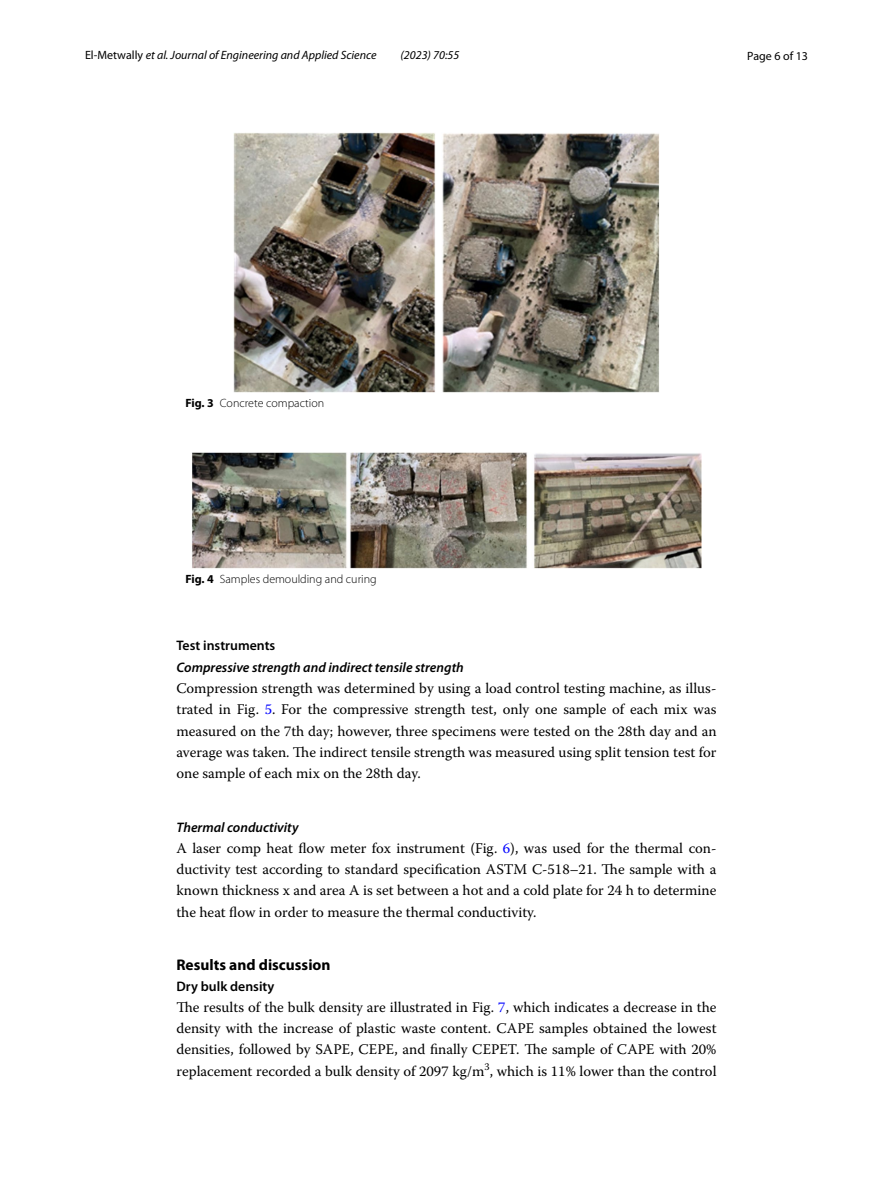
<style>
.page{position:relative;width:893px;height:1187px;background:#fff}
.page>*{position:absolute;margin:0;border:0;box-sizing:border-box;transform-origin:0 0}
.t1{font:700 15.45px "Myriad Pro";color:#000}
.t2{font:14.7px/21.3px "Warnock Pro";color:#000;text-align:justify}
.t3{font:italic 600 13.8px "Myriad Pro";color:#000}
.t4{font:600 13.8px "Myriad Pro";color:#000}
.t5{font:italic 12px "Myriad Pro";color:#000}
.t6{font:300 12px "Myriad Pro";color:#000}
.t7{font:12px "Myriad Pro";color:#000}
.s1{font-style:normal}
.s2{font-weight:700}
.s3{color:#00f}
</style>
<div class="page">
<img style="left:234px;top:133px;width:425px;height:259px">
<img style="left:192px;top:452px;width:510px;height:116px">
<p class="t5" style="left:85px;top:48px;width:293px"><span class="s1">El‑Metwally</span> et al. Journal of Engineering and Applied Science</p>
<p class="t5" style="left:401px;top:48px;width:60px">(2023) 70:55</p>
<p class="t7" style="left:747px;top:48px;width:62px">Page 6 of 13</p>
<p class="t6" style="left:185px;top:396px;width:140px"><span class="s2">Fig. 3</span> Concrete compaction</p>
<p class="t6" style="left:185px;top:572px;width:193px"><span class="s2">Fig. 4</span> Samples demoulding and curing</p>
<p class="t4" style="left:176px;top:636px;width:100px">Test instruments</p>
<p class="t3" style="left:176px;top:658px;width:289px">Compressive strength and indirect tensile strength</p>
<p class="t2" style="left:176px;top:677px;width:542px">Compression strength was determined by using a load control testing machine, as illus&shy;trated in Fig. <span class="s3">5</span>. For the compressive strength test, only one sample of each mix was measured on the 7th day; however, three specimens were tested on the 28th day and an average was taken. The indirect tensile strength was measured using split tension test for one sample of each mix on the 28th day.</p>
<p class="t3" style="left:176px;top:818px;width:124px">Thermal conductivity</p>
<p class="t2" style="left:176px;top:837px;width:542px">A laser comp heat flow meter fox instrument (Fig. <span class="s3">6</span>), was used for the thermal con&shy;ductivity test according to standard specification ASTM C-518–21. The sample with a known thickness x and area A is set between a hot and a cold plate for 24 h to determine the heat flow in order to measure the thermal conductivity.</p>
<p class="t1" style="left:176px;top:954px;width:156px">Results and discussion</p>
<p class="t4" style="left:176px;top:977px;width:99px">Dry bulk density</p>
<p class="t2" style="left:176px;top:996px;width:542px">The results of the bulk density are illustrated in Fig. <span class="s3">7</span>, which indicates a decrease in the density with the increase of plastic waste content. CAPE samples obtained the lowest densities, followed by SAPE, CEPE, and finally CEPET. The sample of CAPE with 20% replacement recorded a bulk density of 2097 kg/m<sup>3</sup>, which is 11% lower than the control</p>
</div>
